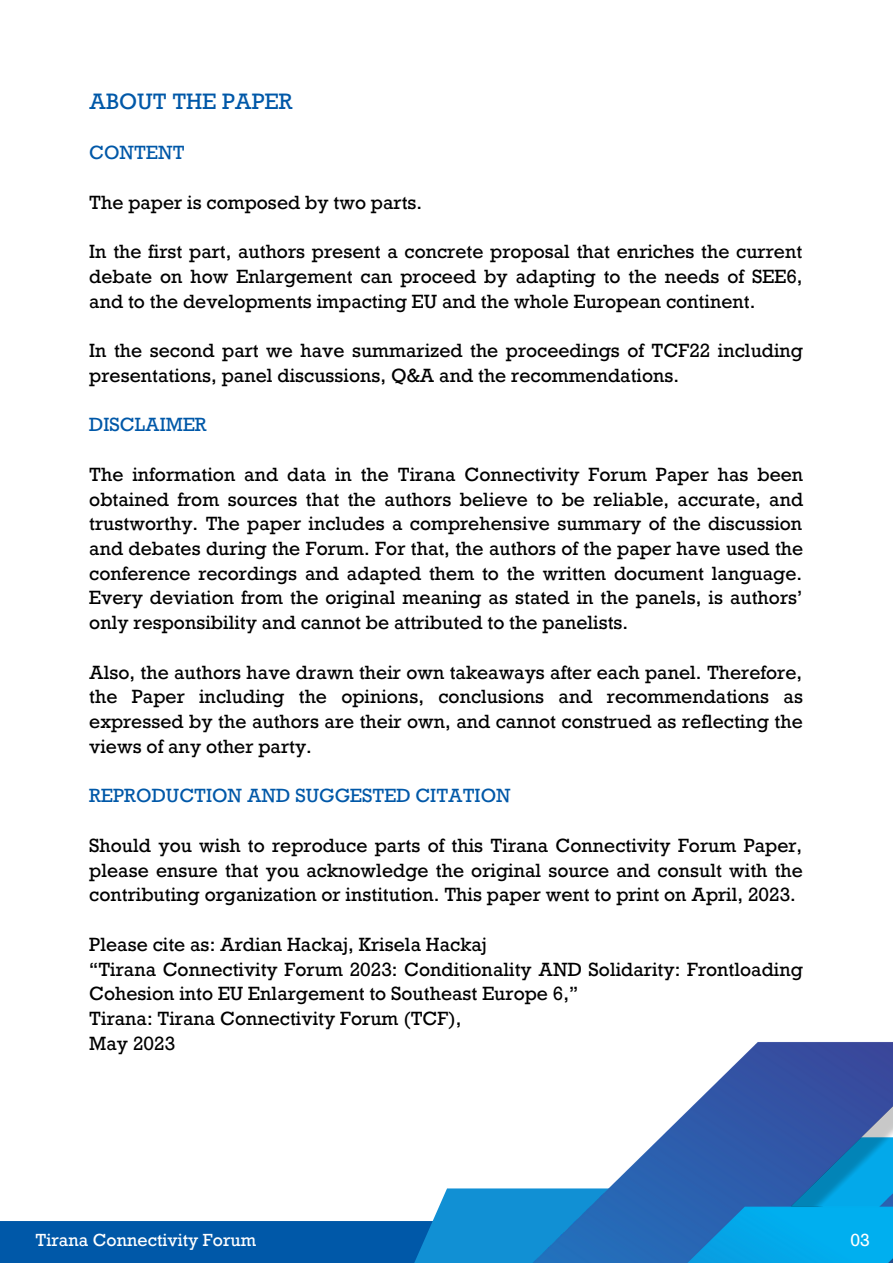
<style>
.page{position:relative;width:893px;height:1264px;background:#fff}
.page>*{position:absolute;margin:0;border:0;box-sizing:border-box;transform-origin:0 0}
.t1{font:21px "Rockwell Nova";color:#0058a8}
.t2{font:18px/24.8px "Rockwell Nova";color:#000;text-align:justify}
.t3{font:18px "Rockwell Nova";color:#0058a8}
.t4{font:16.5px "Rockwell Nova";color:#fff}
</style>
<div class="page">
<div style="left:0;top:1221px;width:295px;height:41px;background:#0058a8"></div>
<img style="left:295px;top:1042px;width:597px;height:220px">
<p class="t1" style="left:89px;top:87px;width:205px">ABOUT THE PAPER</p>
<p class="t3" style="left:89px;top:141px;width:97px">CONTENT</p>
<p class="t2" style="left:89px;top:190px;width:334px">The paper is composed by two parts.</p>
<p class="t2" style="left:89px;top:239px;width:714px">In the first part, authors present a concrete proposal that enriches the current debate on how Enlargement can proceed by adapting to the needs of SEE6, and to the developments impacting EU and the whole European continent.</p>
<p class="t2" style="left:89px;top:338px;width:715px">In the second part we have summarized the proceedings of TCF22 including presentations, panel discussions, Q&amp;A and the recommendations.</p>
<p class="t3" style="left:89px;top:413px;width:119px">DISCLAIMER</p>
<p class="t2" style="left:89px;top:462px;width:715px">The information and data in the Tirana Connectivity Forum Paper has been obtained from sources that the authors believe to be reliable, accurate, and trustworthy. The paper includes a comprehensive summary of the discussion and debates during the Forum. For that, the authors of the paper have used the conference recordings and adapted them to the written document language.<br>Every deviation from the original meaning as stated in the panels, is authors’ only responsibility and cannot be attributed to the panelists.</p>
<p class="t2" style="left:89px;top:659px;width:715px">Also, the authors have drawn their own takeaways after each panel. Therefore, the Paper including the opinions, conclusions and recommendations as expressed by the authors are their own, and cannot construed as reflecting the views of any other party.</p>
<p class="t3" style="left:89px;top:784px;width:423px">REPRODUCTION AND SUGGESTED CITATION</p>
<p class="t2" style="left:89px;top:833px;width:715px">Should you wish to reproduce parts of this Tirana Connectivity Forum Paper, please ensure that you acknowledge the original source and consult with the contributing organization or institution. This paper went to print on April, 2023.</p>
<p class="t2" style="left:89px;top:931px;width:399px">Please cite as: Ardian Hackaj, Krisela Hackaj</p>
<p class="t2" style="left:89px;top:956px;width:715px">“Tirana Connectivity Forum 2023: Conditionality AND Solidarity: Frontloading<br>Cohesion into EU Enlargement to Southeast Europe 6,”</p>
<p class="t2" style="left:89px;top:1006px;width:373px">Tirana: Tirana Connectivity Forum (TCF),</p>
<p class="t2" style="left:89px;top:1030px;width:87px">May 2023</p>
<p class="t4" style="left:36px;top:1228px;width:222px">Tirana Connectivity Forum</p>
<p class="t4" style="left:850px;top:1228px;width:21px">03</p>
</div>
